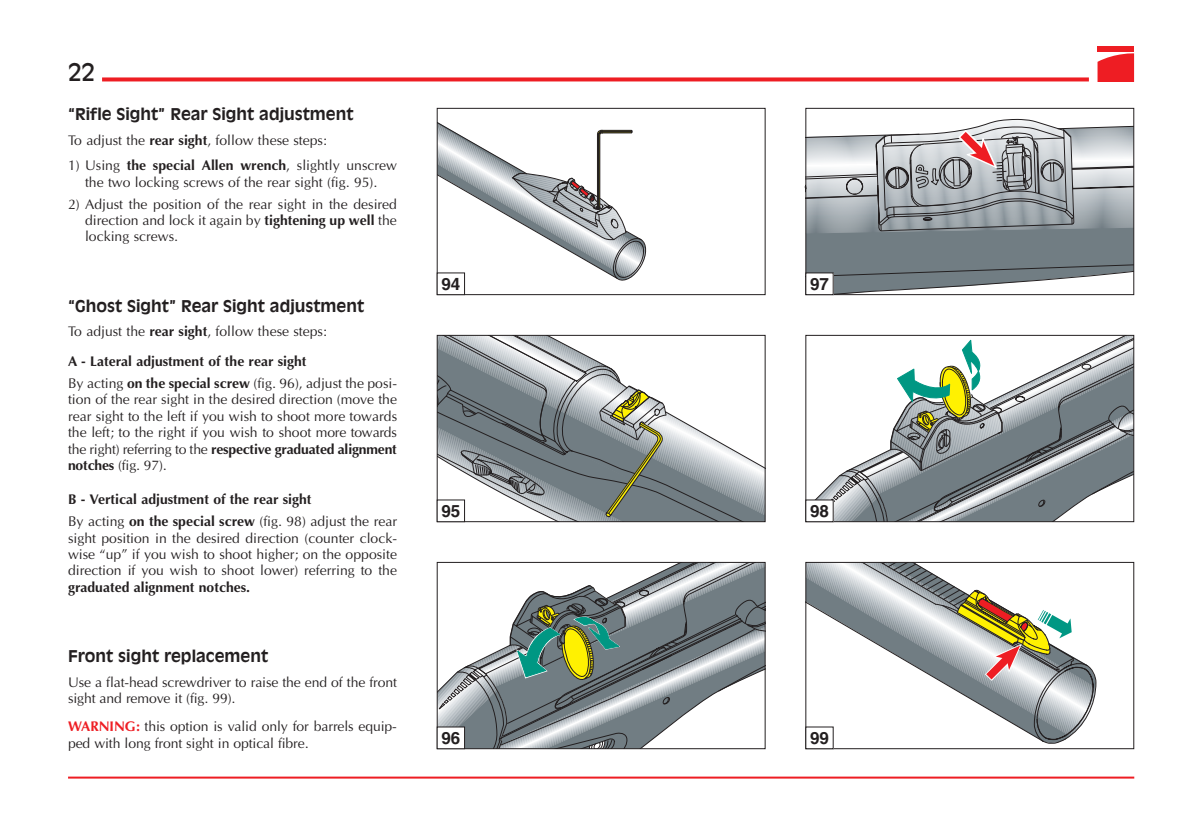
<style>
.page{position:relative;width:1191px;height:823px;background:#fff}
.page>*{position:absolute;margin:0;border:0;box-sizing:border-box;transform-origin:0 0}
.t1{font:24px "Antique Olive";color:#231f20}
.t2{font:700 17px "Helvetica";color:#231f20}
.t3{font:700 16px "Antique Olive";color:#231f20}
.t4{font:14px/16.4px "Optima";color:#231f20;text-align:justify}
.t5{font:700 14px/29.4px "Optima";color:#231f20}
.s1{font-weight:700}
.s2{font-weight:400}
.s3{font-weight:700;color:#ee1d23}
</style>
<div class="page">
<hr style="left:68px;top:776px;width:1066px;height:2px;background:#ee1d23">
<div style="left:1097px;top:46px;width:37px;height:6px;background:#ee1d23"></div>
<svg style="left:1097px;top:53px;width:37px;height:28px"></svg>
<svg style="left:102px;top:77px;width:987px;height:4px;background:#ef373c"></svg>
<svg style="left:439px;top:123px;width:208px;height:160px"></svg>
<div style="left:437px;top:108px;width:328px;height:187px;border:1px solid #231f20"></div>
<div style="left:437px;top:273px;width:27px;height:21px;background:#fff"></div>
<div style="left:437px;top:272px;width:28px;height:23px;border:1px solid #231f20"></div>
<svg style="left:804px;top:119px;width:328px;height:174px;background:#a2a7ab"></svg>
<div style="left:805px;top:108px;width:329px;height:187px;border:1px solid #231f20"></div>
<div style="left:806px;top:273px;width:27px;height:21px;background:#fff"></div>
<div style="left:805px;top:272px;width:28px;height:23px;border:1px solid #231f20"></div>
<svg style="left:439px;top:336px;width:324px;height:184px"></svg>
<div style="left:437px;top:334px;width:328px;height:188px;border:1px solid #231f20"></div>
<div style="left:437px;top:499px;width:27px;height:22px;background:#fff"></div>
<div style="left:437px;top:499px;width:28px;height:23px;border:1px solid #231f20"></div>
<svg style="left:439px;top:563px;width:324px;height:183px"></svg>
<div style="left:437px;top:561px;width:328px;height:187px;border:1px solid #231f20"></div>
<div style="left:437px;top:726px;width:27px;height:22px;background:#fff"></div>
<div style="left:437px;top:726px;width:28px;height:22px;border:1px solid #231f20"></div>
<svg style="left:815px;top:336px;width:317px;height:184px"></svg>
<div style="left:805px;top:334px;width:329px;height:188px;border:1px solid #231f20"></div>
<div style="left:806px;top:499px;width:27px;height:22px;background:#fff"></div>
<div style="left:805px;top:499px;width:28px;height:23px;border:1px solid #231f20"></div>
<svg style="left:807px;top:574px;width:256px;height:169px"></svg>
<svg style="left:831px;top:563px;width:265px;height:178px"></svg>
<div style="left:805px;top:561px;width:329px;height:187px;border:1px solid #231f20"></div>
<div style="left:806px;top:726px;width:27px;height:22px;background:#fff"></div>
<p class="t1" style="left:68px;top:58px;width:28px">22</p>
<p class="t3" style="left:68px;top:104px;width:287px">“Rifle Sight” Rear Sight adjustment</p>
<p class="t4" style="left:68px;top:132px;width:260px">To adjust the <span class="s1">rear sight</span>, follow these steps:</p>
<p class="t4" style="left:68px;top:157px;width:330px;text-align:center">1) Using <span class="s1">the special Allen wrench</span>, slightly unscrew the two locking screws of the rear sight (fig. 95).</p>
<p class="t4" style="left:85px;top:196px;width:313px;text-indent:-17px">2) Adjust the position of the rear sight in the desired direction and lock it again by <span class="s1">tightening up well</span> the locking screws.</p>
<p class="t3" style="left:68px;top:296px;width:298px">“Ghost Sight” Rear Sight adjustment</p>
<p class="t5" style="left:68px;top:317px;width:260px"><span class="s2">To adjust the</span> rear sight<span class="s2">, follow these steps:<br></span>A - Lateral adjustment of the rear sight</p>
<p class="t4" style="left:68px;top:375px;width:330px">By acting <span class="s1">on the special screw</span> (fig. 96), adjust the posi&shy;tion of the rear sight in the desired direction (move the rear sight to the left if you wish to shoot more towards the left; to the right if you wish to shoot more towards the right) referring to the <span class="s1">respective graduated alignment notches</span> (fig. 97).</p>
<p class="t5" style="left:68px;top:488px;width:330px;line-height:22px">B - Vertical adjustment of the rear sight<br><span class="s2">By acting</span> on the special screw <span class="s2">(fig. 98) adjust the rear</span></p>
<p class="t4" style="left:68px;top:529px;width:330px">sight position in the desired direction (counter clock&shy;wise “up” if you wish to shoot higher; on the opposite direction if you wish to shoot lower) referring to the <span class="s1">graduated alignment notches.</span></p>
<p class="t3" style="left:68px;top:646px;width:202px">Front sight replacement</p>
<p class="t4" style="left:68px;top:673px;width:330px">Use a flat-head screwdriver to raise the end of the front sight and remove it (fig. 99).</p>
<p class="t4" style="left:68px;top:718px;width:330px"><span class="s3">WARNING:</span> this option is valid only for barrels equip&shy;ped with long front sight in optical fibre.</p>
<p class="t2" style="left:441px;top:273px;width:20px">94</p>
<p class="t2" style="left:810px;top:273px;width:20px">97</p>
<p class="t2" style="left:441px;top:500px;width:20px">95</p>
<p class="t2" style="left:441px;top:727px;width:20px">96</p>
<p class="t2" style="left:810px;top:500px;width:20px">98</p>
<p class="t2" style="left:810px;top:727px;width:20px">99</p>
</div>
